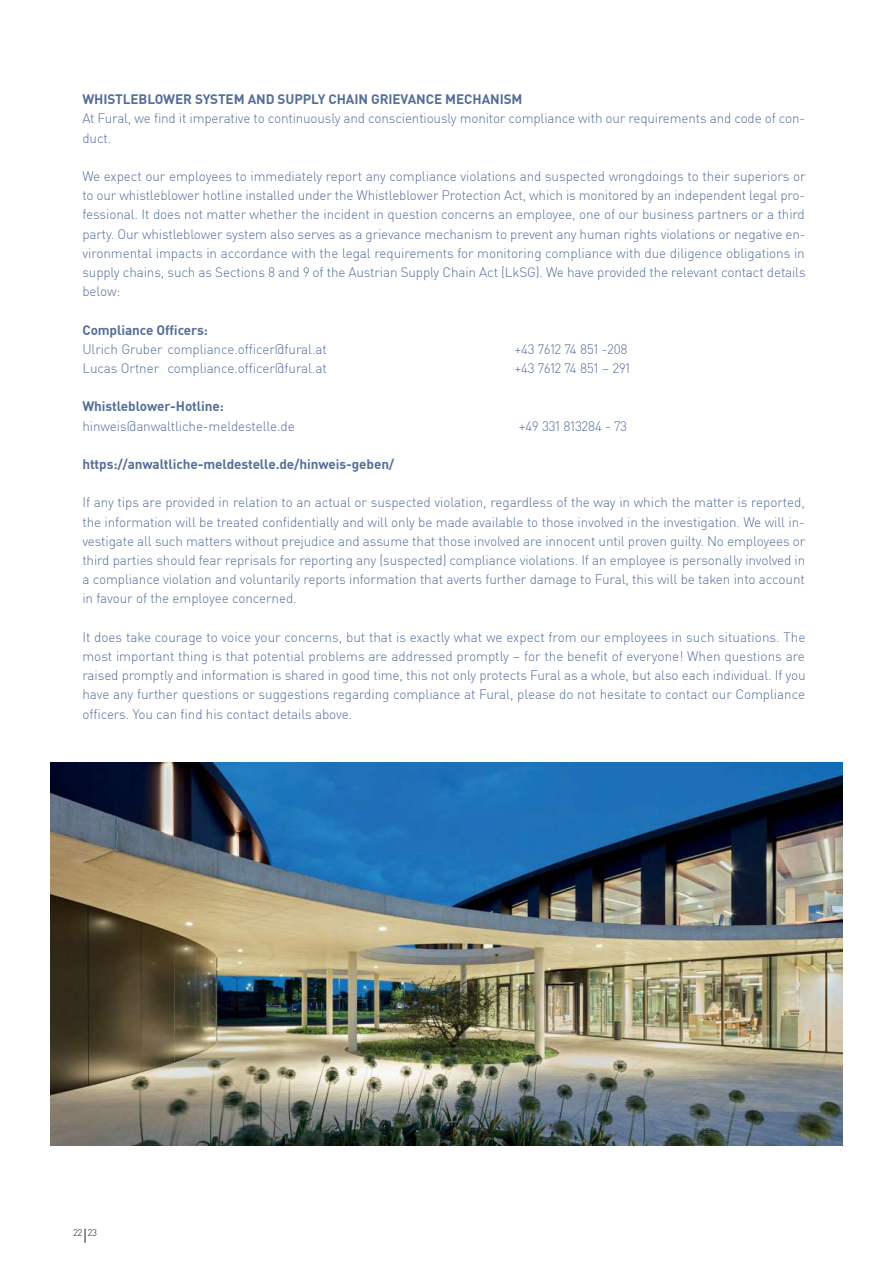
<style>
.page{position:relative;width:893px;height:1263px;background:#fff}
.page>*{position:absolute;margin:0;border:0;box-sizing:border-box;transform-origin:0 0}
.t1{font:300 13.5px/19.2px "DIN Pro";letter-spacing:-.01em;color:#566f99;text-align:justify}
.t2{font:700 13.5px "DIN Pro";letter-spacing:-.005em;color:#566f99}
.t3{font:300 9.6px "DIN Pro";color:#221f1f}
</style>
<div class="page">
<img style="left:50px;top:762px;width:792px;height:384px">
<svg style="left:85px;top:1229px;width:1px;height:13px"></svg>
<p class="t2" style="left:82px;top:89px;width:442px">WHISTLEBLOWER SYSTEM AND SUPPLY CHAIN GRIEVANCE MECHANISM</p>
<p class="t1" style="left:82px;top:108px;width:724px">At Fural, we 昀椀nd it imperative to continuously and conscientiously monitor compliance with our requirements and code of con&shy;duct.</p>
<p class="t1" style="left:82px;top:167px;width:725px">We expect our employees to immediately report any compliance violations and suspected wrongdoings to their superiors or to our whistleblower hotline installed under the Whistleblower Protection Act, which is monitored by an independent legal pro&shy;fessional. It does not matter whether the incident in question concerns an employee, one of our business partners or a third party. Our whistleblower system also serves as a grievance mechanism to prevent any human rights violations or negative en&shy;vironmental impacts in accordance with the legal requirements for monitoring compliance with due diligence obligations in supply chains, such as Sections 8 and 9 of the Austrian Supply Chain Act (LkSG). We have provided the relevant contact details below:</p>
<p class="t2" style="left:82px;top:319px;width:127px">Compliance Of昀椀cers:</p>
<p class="t1" style="left:82px;top:338px;width:246px">Ulrich Gruber compliance.of昀椀cer@fural.at</p>
<p class="t1" style="left:514px;top:338px;width:115px">+43 7612 74 851 -208</p>
<p class="t1" style="left:82px;top:358px;width:246px">Lucas Ortner compliance.of昀椀cer@fural.at</p>
<p class="t1" style="left:514px;top:358px;width:117px">+43 7612 74 851 – 291</p>
<p class="t2" style="left:82px;top:396px;width:143px">Whistleblower-Hotline:</p>
<p class="t1" style="left:82px;top:415px;width:214px">hinweis@anwaltliche-meldestelle.de</p>
<p class="t1" style="left:519px;top:415px;width:110px">+49 331 813284 - 73</p>
<p class="t2" style="left:82px;top:453px;width:313px">https://anwaltliche-meldestelle.de/hinweis-geben/</p>
<p class="t1" style="left:82px;top:493px;width:724px">If any tips are provided in relation to an actual or suspected violation, regardless of the way in which the matter is reported, the information will be treated con昀椀dentially and will only be made available to those involved in the investigation. We will in&shy;vestigate all such matters without prejudice and assume that those involved are innocent until proven guilty. No employees or third parties should fear reprisals for reporting any (suspected) compliance violations. If an employee is personally involved in a compliance violation and voluntarily reports information that averts further damage to Fural, this will be taken into account in favour of the employee concerned.</p>
<p class="t1" style="left:82px;top:628px;width:725px">It does take courage to voice your concerns, but that is exactly what we expect from our employees in such situations. The most important thing is that potential problems are addressed promptly – for the bene昀椀t of everyone! When questions are raised promptly and information is shared in good time, this not only protects Fural as a whole, but also each individual. If you have any further questions or suggestions regarding compliance at Fural, please do not hesitate to contact our Compliance of昀椀cers. You can 昀椀nd his contact details above.</p>
<p class="t3" style="left:88px;top:1225px;width:11px">23</p>
<p class="t3" style="left:73px;top:1225px;width:11px">22</p>
</div>
